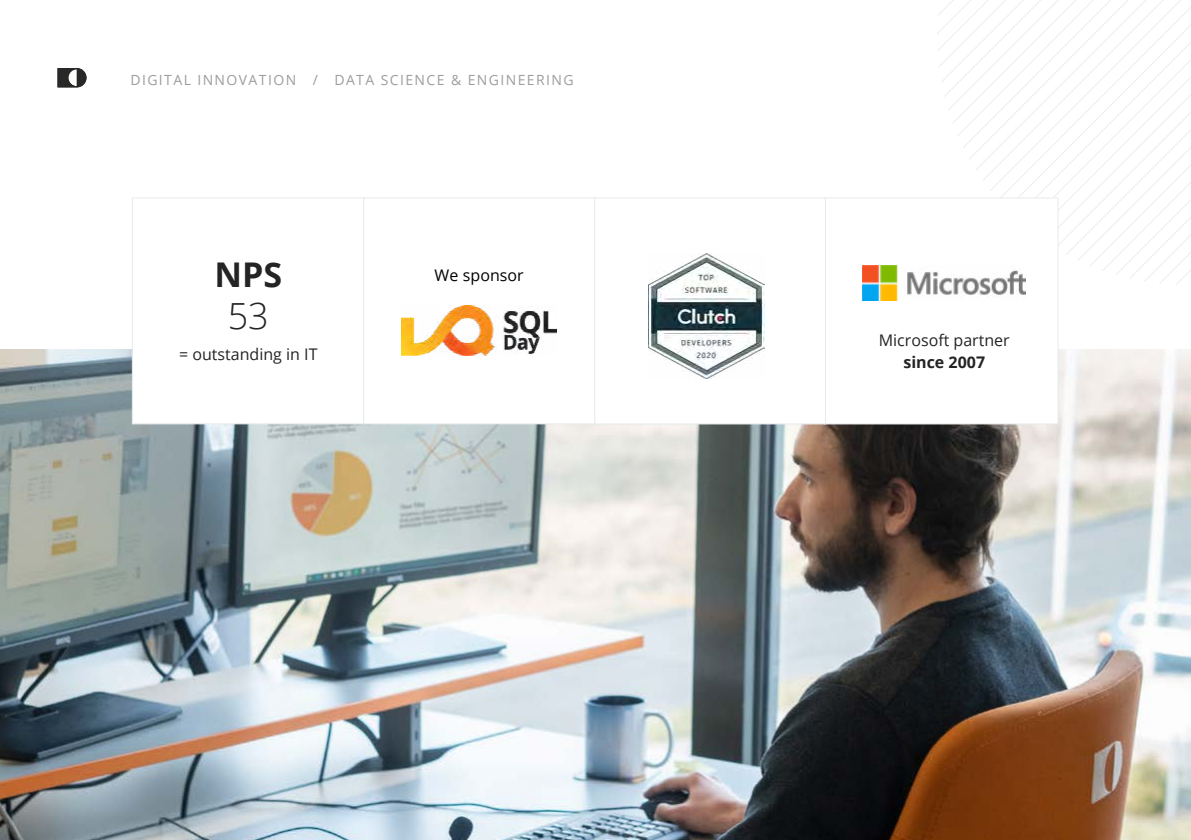
<style>
.page{position:relative;width:1191px;height:840px;background:#fff}
.page>*{position:absolute;margin:0;border:0;box-sizing:border-box;transform-origin:0 0}
.t1{font:300 36px "Open Sans";color:#252425}
.t2{font:700 34px "Open Sans";color:#252425}
.t3{font:16px "Open Sans";color:#252425}
.t4{font:700 16px "Open Sans";color:#252425}
.t5{font:16px "Open Sans";color:#000}
.t6{font:14px "Open Sans";letter-spacing:.1em;color:#9d9d9c}
</style>
<div class="page">
<img style="left:0;top:349px;width:1191px;height:490px">
<svg style="left:937px;top:0;width:254px;height:285px"></svg>
<svg style="left:57px;top:68px;width:29px;height:19px"></svg>
<div style="left:132px;top:197px;width:233px;height:227px;background:#fff;border:1px solid #e6eaee"></div>
<div style="left:364px;top:198px;width:231px;height:225px;background:#fff"></div>
<img style="left:401px;top:305px;width:155px;height:50px">
<div style="left:363px;top:197px;width:233px;height:227px;border:1px solid #e6eaee"></div>
<div style="left:823px;top:197px;width:235px;height:227px;background:#fff;border:1px solid #e6eaee"></div>
<img style="left:863px;top:265px;width:162px;height:35px">
<div style="left:594px;top:197px;width:232px;height:227px;background:#fff;border:1px solid #e6eaee"></div>
<img style="left:649px;top:253px;width:115px;height:125px">
<p class="t6" style="left:130px;top:70px;width:444px">DIGITAL INNOVATION / DATA SCIENCE &amp; ENGINEERING</p>
<h2 class="t2" style="left:214px;top:250px;width:69px">NPS</h2>
<p class="t5" style="left:434px;top:264px;width:90px">We sponsor</p>
<h1 class="t1" style="left:228px;top:291px;width:43px">53</h1>
<p class="t3" style="left:179px;top:343px;width:140px">= outstanding in IT</p>
<p class="t3" style="left:878px;top:329px;width:133px">Microsoft partner</p>
<p class="t4" style="left:903px;top:351px;width:83px">since 2007</p>
</div>
